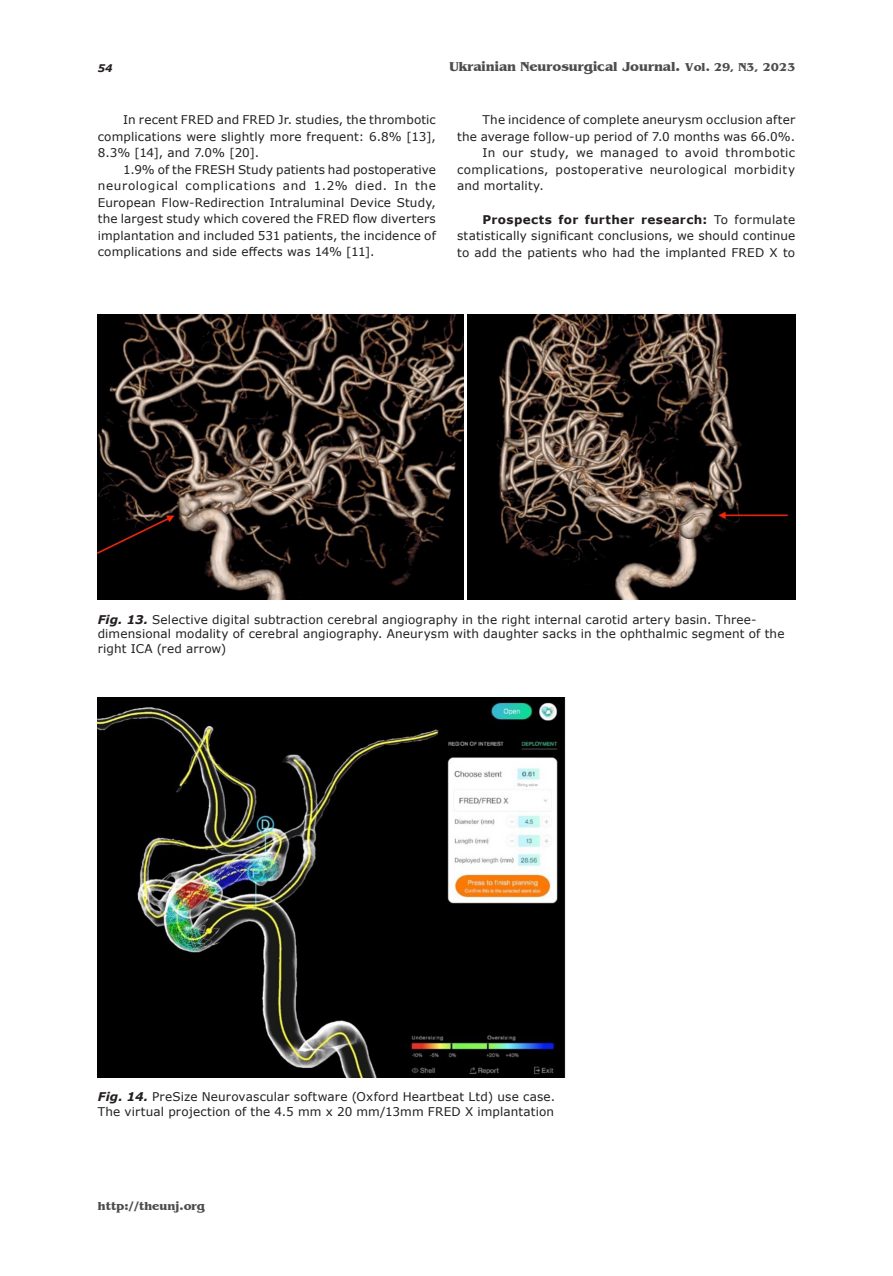
<style>
.page{position:relative;width:893px;height:1276px;background:#fff}
.page>*{position:absolute;margin:0;border:0;box-sizing:border-box;transform-origin:0 0}
.t1{font:700 13.5px "Benguiat";color:#4d4d4d}
._092_Body{font:12px/16.5px "Verdana";letter-spacing:.015em;color:#231f20;text-align:justify}
._112_Ris_pidpys{font:12px/14.4px "Verdana";letter-spacing:.01em;color:#231f20}
._094_Body_meta{font:12px/16.5px "Verdana";letter-spacing:.01em;color:#231f20;text-align:justify}
.t2{font:700 12px "Benguiat";color:#4d4d4d}
.t3{font:italic 700 10.5px "Verdana";color:#231f20}
.s1{font-size:12px}
.s2{font-weight:700}
.s3{font-weight:700;font-style:italic}
</style>
<div class="page">
<img style="left:98px;top:315px;width:365px;height:284px">
<img style="left:467px;top:315px;width:329px;height:284px">
<img style="left:98px;top:698px;width:468px;height:379px">
<p class="t3" style="left:98px;top:61px;width:16px">54</p>
<p class="t1" style="left:450px;top:59px;width:347px">Ukrainian Neurosurgical Journal. <span class="s1">Vol. 29, N3, 2023</span></p>
<p class="_092_Body" style="left:98px;top:111px;width:340px;text-indent:26px">In recent FRED and FRED Jr. studies, the thrombotic complications were slightly more frequent: 6.8% [13], 8.3% [14], and 7.0% [20].</p>
<p class="_092_Body" style="left:98px;top:161px;width:340px;text-indent:26px">1.9% of the FRESH Study patients had postoperative neurological complications and 1.2% died. In the European Flow-Redirection Intraluminal Device Study, the largest study which covered the FRED flow diverters implantation and included 531 patients, the incidence of complications and side effects was 14% [11].</p>
<p class="_092_Body" style="left:457px;top:111px;width:340px;text-align:right">The incidence of complete aneurysm occlusion after<br>the average follow-up period of 7.0 months was 66.0%.</p>
<p class="_092_Body" style="left:457px;top:144px;width:340px;text-indent:26px">In our study, we managed to avoid thrombotic complications, postoperative neurological morbidity and mortality.</p>
<p class="_094_Body_meta" style="left:457px;top:211px;width:340px;text-indent:26px"><span class="s2">Prospects for further research:</span> To formulate statistically significant conclusions, we should continue to add the patients who had the implanted FRED X to</p>
<p class="_112_Ris_pidpys" style="left:98px;top:612px;width:688px"><span class="s3">Fig. 13.</span> Selective digital subtraction cerebral angiography in the right internal carotid artery basin. Three&shy;dimensional modality of cerebral angiography. Aneurysm with daughter sacks in the ophthalmic segment of the right ICA (red arrow)</p>
<p class="_112_Ris_pidpys" style="left:98px;top:1089px;width:459px"><span class="s3">Fig. 14.</span> PreSize Neurovascular software (Oxford Heartbeat Ltd) use case.</p>
<p class="_112_Ris_pidpys" style="left:98px;top:1104px;width:458px">The virtual projection of the 4.5 mm x 20 mm/13mm FRED X implantation</p>
<p class="t2" style="left:98px;top:1199px;width:109px">http://theunj.org</p>
</div>
